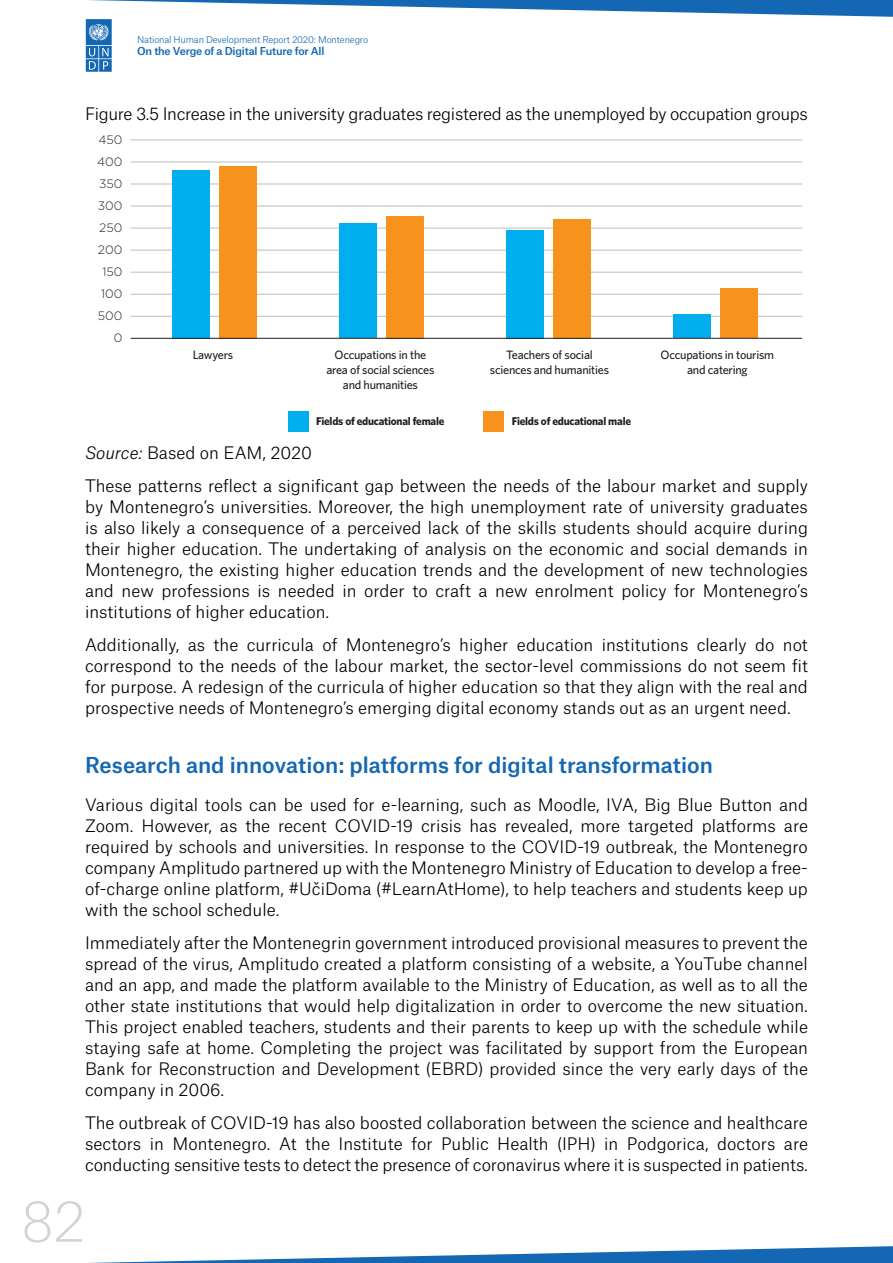
<style>
.page{position:relative;width:893px;height:1263px;background:#fff}
.page>*{position:absolute;margin:0;border:0;box-sizing:border-box;transform-origin:0 0}
.t1{font:100 54px "Atlas Grotesk";color:#d1d2d4}
.Mali_naslov{font:500 21px "Atlas Grotesk";color:#1468b3}
.t2{font:300 16.5px/21px "Atlas Grotesk";color:#000;text-align:justify}
.t3{font:300 16.5px "Atlas Grotesk";letter-spacing:-.02em;color:#000}
.t4{font:500 12.15px/14.5px "Whitney";letter-spacing:-.02em;color:#231f20;text-align:center}
.t5{font:300 12.15px/22px "Gotham";color:#231f20;text-align:right}
.t6{font:700 11.25px "Whitney";letter-spacing:-.02em;color:#231f20}
.t7{font:500 10.5px "Atlas Grotesk";letter-spacing:-.02em;color:#1468b3}
.t8{font:300 9px "Atlas Grotesk";letter-spacing:-.02em;color:#1468b3}
.s1{font-style:italic}
</style>
<div class="page">
<svg style="left:88px;top:1246px;width:805px;height:17px"></svg>
<svg style="left:86px;top:0;width:807px;height:72px"></svg>
<div style="left:288px;top:412px;width:20px;height:20px;background:#00aeef"></div>
<div style="left:484px;top:412px;width:20px;height:20px;background:#f7931d"></div>
<hr style="left:131px;top:140px;width:671px;height:1px;background:#bcbdc0">
<hr style="left:131px;top:162px;width:671px;height:1px;background:#bcbdc0">
<hr style="left:131px;top:184px;width:671px;height:1px;background:#bcbdc0">
<hr style="left:131px;top:206px;width:671px;height:1px;background:#bcbdc0">
<hr style="left:131px;top:228px;width:671px;height:1px;background:#bcbdc0">
<hr style="left:131px;top:250px;width:671px;height:1px;background:#bcbdc0">
<hr style="left:131px;top:272px;width:671px;height:1px;background:#bcbdc0">
<hr style="left:131px;top:294px;width:671px;height:1px;background:#bcbdc0">
<hr style="left:131px;top:316px;width:671px;height:1px;background:#bcbdc0">
<div style="left:172px;top:170px;width:38px;height:168px;background:#00aeef"></div>
<div style="left:219px;top:166px;width:38px;height:172px;background:#f7931d"></div>
<div style="left:339px;top:224px;width:38px;height:114px;background:#00aeef"></div>
<div style="left:386px;top:216px;width:38px;height:122px;background:#f7931d"></div>
<div style="left:506px;top:230px;width:38px;height:108px;background:#00aeef"></div>
<div style="left:553px;top:219px;width:38px;height:119px;background:#f7931d"></div>
<div style="left:674px;top:315px;width:37px;height:23px;background:#00aeef"></div>
<div style="left:721px;top:288px;width:37px;height:50px;background:#f7931d"></div>
<hr style="left:131px;top:338px;width:671px;height:1px;background:#231f20">
<p class="t8" style="left:137px;top:32px;width:232px">National Human Development Report 2020: Montenegro</p>
<p class="t7" style="left:137px;top:43px;width:189px">On the Verge of a Digital Future for All</p>
<p class="t3" style="left:85px;top:100px;width:724px">Figure 3.5 Increase in the university graduates registered as the unemployed by occupation groups</p>
<p class="t5" style="left:97px;top:128px;width:27px">450<br>400<br>350<br>300<br>250<br>200<br>150<br>100<br>500<br>0</p>
<p class="t4" style="left:193px;top:348px;width:42px">Lawyers</p>
<p class="t4" style="left:326px;top:348px;width:110px">Occupations in the area of social sciences and humanities</p>
<p class="t4" style="left:661px;top:348px;width:115px">Occupations in tourism and catering</p>
<p class="t4" style="left:490px;top:348px;width:121px">Teachers of social sciences and humanities</p>
<p class="t6" style="left:316px;top:414px;width:130px">Fields of educational female</p>
<p class="t6" style="left:512px;top:414px;width:121px">Fields of educational male</p>
<p class="t2" style="left:85px;top:440px;width:228px"><span class="s1">Source:</span> Based on EAM, 2020</p>
<p class="t2" style="left:85px;top:473px;width:724px">These patterns reflect a significant gap between the needs of the labour market and supply by Montenegro’s universities. Moreover, the high unemployment rate of university graduates is also likely a consequence of a perceived lack of the skills students should acquire during their higher education. The undertaking of analysis on the economic and social demands in Montenegro, the existing higher education trends and the development of new technologies and new professions is needed in order to craft a new enrolment policy for Montenegro’s institutions of higher education.</p>
<p class="t2" style="left:85px;top:632px;width:724px">Additionally, as the curricula of Montenegro’s higher education institutions clearly do not correspond to the needs of the labour market, the sector-level commissions do not seem fit for purpose. A redesign of the curricula of higher education so that they align with the real and prospective needs of Montenegro’s emerging digital economy stands out as an urgent need.</p>
<p class="Mali_naslov" style="left:85px;top:748px;width:630px">Research and innovation: platforms for digital transformation</p>
<p class="t2" style="left:85px;top:792px;width:724px">Various digital tools can be used for e-learning, such as Moodle, IVA, Big Blue Button and Zoom. However, as the recent COVID-19 crisis has revealed, more targeted platforms are required by schools and universities. In response to the COVID-19 outbreak, the Montenegro company Amplitudo partnered up with the Montenegro Ministry of Education to develop a free&shy;of-charge online platform, #UčiDoma (#LearnAtHome), to help teachers and students keep up with the school schedule.</p>
<p class="t2" style="left:85px;top:930px;width:724px">Immediately after the Montenegrin government introduced provisional measures to prevent the spread of the virus, Amplitudo created a platform consisting of a website, a YouTube channel and an app, and made the platform available to the Ministry of Education, as well as to all the other state institutions that would help digitalization in order to overcome the new situation.<br>This project enabled teachers, students and their parents to keep up with the schedule while staying safe at home. Completing the project was facilitated by support from the European Bank for Reconstruction and Development (EBRD) provided since the very early days of the company in 2006.</p>
<p class="t2" style="left:85px;top:1110px;width:724px">The outbreak of COVID-19 has also boosted collaboration between the science and healthcare sectors in Montenegro. At the Institute for Public Health (IPH) in Podgorica, doctors are conducting sensitive tests to detect the presence of coronavirus where it is suspected in patients.</p>
<h1 class="t1" style="left:21px;top:1180px;width:66px">82</h1>
</div>
